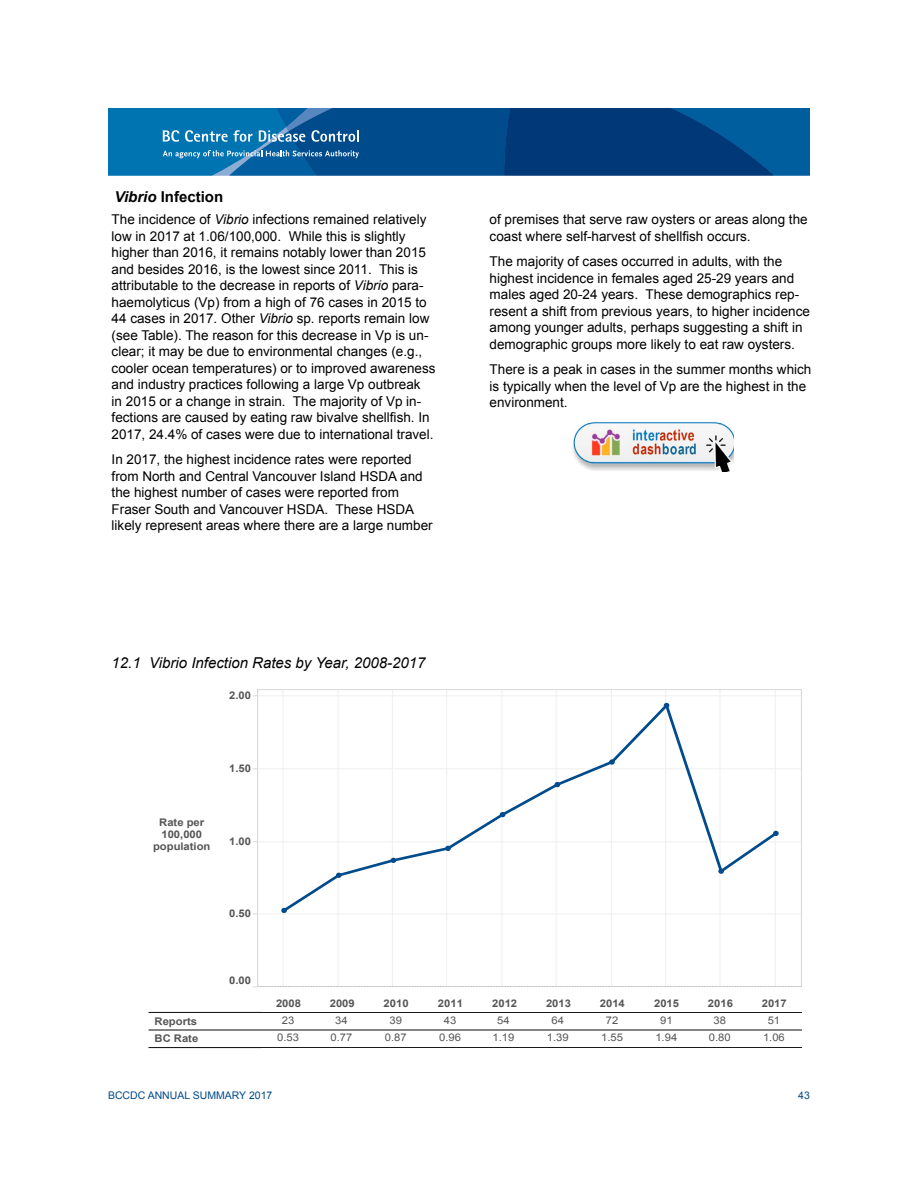
<style>
.page{position:relative;width:918px;height:1188px;background:#fff}
.page>*{position:absolute;margin:0;border:0;box-sizing:border-box;transform-origin:0 0}
.t1{font:italic 15px "Arial";color:#000}
.t2{font:700 15px "Arial";color:#000}
.t3{font:13.5px/16.5px "Arial";color:#000}
.t4{font:10.5px/11.9px "Arial 0 75";color:#555;scale:1.06 1}
.t5{font:10.5px "Arial 0 50";color:#555;scale:1.06 1}
.t6{font:10.5px "Arial";color:#004987}
.s1{font-style:italic}
</style>
<div class="page">
<svg style="left:108px;top:108px;width:702px;height:68px;background:#085694"></svg>
<hr style="left:258px;top:913px;width:543px;height:1px;background:#f0f0f0">
<hr style="left:258px;top:841px;width:543px;height:1px;background:#f0f0f0">
<hr style="left:258px;top:768px;width:543px;height:1px;background:#f0f0f0">
<hr style="left:258px;top:695px;width:543px;height:1px;background:#f0f0f0">
<hr style="left:282px;top:690px;width:1px;height:296px;background:#f0f0f0">
<hr style="left:338px;top:690px;width:1px;height:296px;background:#f0f0f0">
<hr style="left:392px;top:690px;width:1px;height:296px;background:#f0f0f0">
<hr style="left:446px;top:690px;width:1px;height:296px;background:#f0f0f0">
<hr style="left:501px;top:690px;width:1px;height:296px;background:#f0f0f0">
<hr style="left:556px;top:690px;width:1px;height:296px;background:#f0f0f0">
<hr style="left:611px;top:690px;width:1px;height:296px;background:#f0f0f0">
<hr style="left:665px;top:690px;width:1px;height:296px;background:#f0f0f0">
<hr style="left:720px;top:690px;width:1px;height:296px;background:#f0f0f0">
<hr style="left:775px;top:690px;width:1px;height:296px;background:#f0f0f0">
<svg style="left:283px;top:702px;width:494px;height:208px"></svg>
<svg style="left:281px;top:908px;width:6px;height:5px"></svg>
<svg style="left:336px;top:873px;width:6px;height:5px"></svg>
<svg style="left:391px;top:858px;width:5px;height:5px"></svg>
<svg style="left:445px;top:846px;width:6px;height:5px"></svg>
<svg style="left:500px;top:812px;width:5px;height:5px"></svg>
<svg style="left:555px;top:782px;width:5px;height:5px"></svg>
<svg style="left:609px;top:759px;width:6px;height:6px"></svg>
<svg style="left:664px;top:703px;width:5px;height:5px"></svg>
<svg style="left:718px;top:869px;width:6px;height:5px"></svg>
<svg style="left:773px;top:831px;width:6px;height:5px"></svg>
<hr style="left:258px;top:690px;width:1px;height:297px;background:#d7d7d7">
<hr style="left:801px;top:690px;width:1px;height:297px;background:#d7d7d7">
<hr style="left:258px;top:690px;width:543px;height:1px;background:#d7d7d7">
<hr style="left:258px;top:986px;width:543px;height:1px;background:#d7d7d7">
<hr style="left:149px;top:1012px;width:112px;height:1px;background:#000">
<hr style="left:149px;top:1030px;width:112px;height:1px;background:#000">
<hr style="left:149px;top:1047px;width:112px;height:1px;background:#000">
<hr style="left:261px;top:1030px;width:540px;height:1px;background:#000">
<hr style="left:261px;top:1012px;width:540px;height:1px;background:#000">
<hr style="left:261px;top:1047px;width:540px;height:1px;background:#000">
<img style="left:572px;top:421px;width:162px;height:51px">
<p class="t2" style="left:115px;top:187px;width:110px"><span class="s1">Vibrio</span> Infection</p>
<p class="t3" style="left:112px;top:211px;width:325px">The incidence of <span class="s1">Vibrio</span> infections remained relatively low in 2017 at 1.06/100,000. While this is slightly higher than 2016, it remains notably lower than 2015 and besides 2016, is the lowest since 2011. This is attributable to the decrease in reports of <span class="s1">Vibrio</span> para&shy;haemolyticus (Vp) from a high of 76 cases in 2015 to 44 cases in 2017. Other <span class="s1">Vibrio</span> sp. reports remain low (see Table). The reason for this decrease in Vp is un&shy;clear; it may be due to environmental changes (e.g., cooler ocean temperatures) or to improved awareness and industry practices following a large Vp outbreak<br>in 2015 or a change in strain. The majority of Vp in&shy;fections are caused by eating raw bivalve shellfish. In 2017, 24.4% of cases were due to international travel.</p>
<p class="t3" style="left:112px;top:451px;width:323px">In 2017, the highest incidence rates were reported from North and Central Vancouver Island HSDA and the highest number of cases were reported from Fraser South and Vancouver HSDA. These HSDA likely represent areas where there are a large number</p>
<p class="t1" style="left:112px;top:653px;width:315px">12.1 Vibrio Infection Rates by Year, 2008-2017</p>
<p class="t4" style="left:229px;top:690px;width:22px">2.00</p>
<p class="t4" style="left:153px;top:817px;width:56px;text-align:center">Rate per<br>100,000 population</p>
<p class="t4" style="left:229px;top:763px;width:22px">1.50</p>
<p class="t4" style="left:229px;top:836px;width:22px">1.00</p>
<p class="t4" style="left:229px;top:908px;width:22px">0.50</p>
<p class="t4" style="left:229px;top:975px;width:22px">0.00</p>
<p class="t3" style="left:490px;top:211px;width:320px">of premises that serve raw oysters or areas along the coast where self-harvest of shellfish occurs.</p>
<p class="t3" style="left:490px;top:253px;width:322px">The majority of cases occurred in adults, with the highest incidence in females aged 25-29 years and males aged 20-24 years. These demographics rep&shy;resent a shift from previous years, to higher incidence among younger adults, perhaps suggesting a shift in demographic groups more likely to eat raw oysters.</p>
<p class="t3" style="left:490px;top:361px;width:323px">There is a peak in cases in the summer months which is typically when the level of Vp are the highest in the environment.</p>
<p class="t4" style="left:155px;top:1013px;width:43px;line-height:17.5px">Reports<br>BC Rate</p>
<p class="t4" style="left:276px;top:998px;width:25px">2008</p>
<p class="t4" style="left:330px;top:998px;width:25px">2009</p>
<p class="t4" style="left:384px;top:998px;width:25px">2010</p>
<p class="t4" style="left:438px;top:998px;width:25px">2011</p>
<p class="t4" style="left:492px;top:998px;width:25px">2012</p>
<p class="t4" style="left:546px;top:998px;width:25px">2013</p>
<p class="t4" style="left:600px;top:998px;width:25px">2014</p>
<p class="t4" style="left:654px;top:998px;width:25px">2015</p>
<p class="t4" style="left:708px;top:998px;width:25px">2016</p>
<p class="t4" style="left:762px;top:998px;width:25px">2017</p>
<p class="t5" style="left:282px;top:1013px;width:13px">23</p>
<p class="t5" style="left:277px;top:1031px;width:22px">0.53</p>
<p class="t5" style="left:335px;top:1013px;width:13px">34</p>
<p class="t5" style="left:331px;top:1031px;width:22px">0.77</p>
<p class="t5" style="left:390px;top:1013px;width:13px">39</p>
<p class="t5" style="left:385px;top:1031px;width:22px">0.87</p>
<p class="t5" style="left:444px;top:1013px;width:13px">43</p>
<p class="t5" style="left:439px;top:1031px;width:22px">0.96</p>
<p class="t5" style="left:497px;top:1013px;width:13px">54</p>
<p class="t5" style="left:493px;top:1031px;width:22px">1.19</p>
<p class="t5" style="left:552px;top:1013px;width:13px">64</p>
<p class="t5" style="left:547px;top:1031px;width:22px">1.39</p>
<p class="t5" style="left:606px;top:1013px;width:13px">72</p>
<p class="t5" style="left:601px;top:1031px;width:22px">1.55</p>
<p class="t5" style="left:660px;top:1013px;width:13px">91</p>
<p class="t5" style="left:655px;top:1031px;width:22px">1.94</p>
<p class="t5" style="left:713px;top:1013px;width:13px">38</p>
<p class="t5" style="left:709px;top:1031px;width:22px">0.80</p>
<p class="t5" style="left:768px;top:1013px;width:13px">51</p>
<p class="t5" style="left:763px;top:1031px;width:22px">1.06</p>
<p class="t6" style="left:108px;top:1089px;width:166px">BCCDC ANNUAL SUMMARY 2017</p>
<p class="t6" style="left:798px;top:1089px;width:13px">43</p>
</div>
